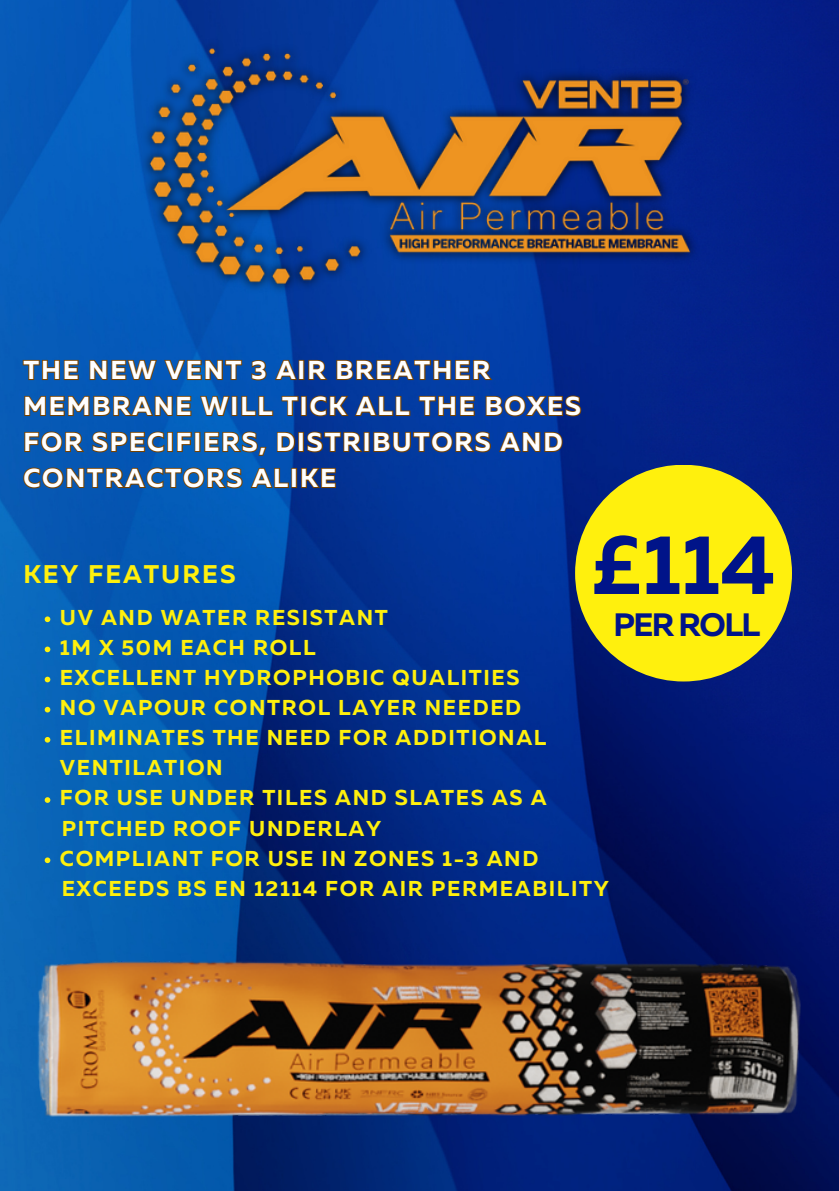
<style>
.page{position:relative;width:839px;height:1191px;background:#fff}
.page>*{position:absolute;margin:0;border:0;box-sizing:border-box;transform-origin:0 0}
.t1{font:700 84.4px "Muller";color:#001489}
.t2{font:700 32.4px "Muller";letter-spacing:-.05em;color:#001489}
.t3{font:700 26px/36px "Muller";letter-spacing:.075em;color:#fff}
.t4{font:700 25.6px "Muller";letter-spacing:.075em;color:#fff00d}
.t5{font:700 21.6px/30.2px "Muller";letter-spacing:.075em;color:#fff00d}
</style>
<div class="page">
<img style="left:0;top:0;width:838px;height:1191px">
<div style="left:575px;top:465px;width:217px;height:217px;background:#fff00d;border-radius:50%"></div>
<img style="left:19px;top:924px;width:801px;height:222px">
<img style="left:121px;top:36px;width:597px;height:260px">
<svg style="left:45px;top:616px;width:5px;height:6px"></svg>
<svg style="left:45px;top:647px;width:5px;height:5px"></svg>
<svg style="left:45px;top:677px;width:5px;height:5px"></svg>
<svg style="left:45px;top:707px;width:5px;height:5px"></svg>
<svg style="left:45px;top:737px;width:5px;height:6px"></svg>
<svg style="left:45px;top:797px;width:5px;height:6px"></svg>
<svg style="left:45px;top:857px;width:5px;height:6px"></svg>
<svg style="left:22px;top:348px;width:560px;height:142px;background:#1a4687"></svg>
<p class="t3" style="left:23px;top:354px;width:559px">THE NEW VENT 3 AIR BREATHER<br>MEMBRANE WILL TICK ALL THE BOXES<br>FOR SPECIFIERS, DISTRIBUTORS AND<br>CONTRACTORS ALIKE</p>
<p class="t1" style="left:591px;top:529px;width:186px">£114</p>
<h3 class="t2" style="left:613px;top:611px;width:148px">PER ROLL</h3>
<h3 class="t4" style="left:23px;top:563px;width:214px">KEY FEATURES</h3>
<p class="t5" style="left:60px;top:604px;width:329px">UV AND WATER RESISTANT</p>
<p class="t5" style="left:60px;top:634px;width:257px">1M X 50M EACH ROLL</p>
<p class="t5" style="left:60px;top:664px;width:461px">EXCELLENT HYDROPHOBIC QUALITIES</p>
<p class="t5" style="left:60px;top:694px;width:463px">NO VAPOUR CONTROL LAYER NEEDED</p>
<p class="t5" style="left:60px;top:724px;width:488px">ELIMINATES THE NEED FOR ADDITIONAL<br>VENTILATION</p>
<p class="t5" style="left:60px;top:785px;width:488px">FOR USE UNDER TILES AND SLATES AS A</p>
<h4 class="t5" style="left:62px;top:815px;width:321px">PITCHED ROOF UNDERLAY</h4>
<p class="t5" style="left:60px;top:845px;width:480px">COMPLIANT FOR USE IN ZONES 1-3 AND</p>
<h4 class="t5" style="left:62px;top:875px;width:548px">EXCEEDS BS EN 12114 FOR AIR PERMEABILITY</h4>
</div>
